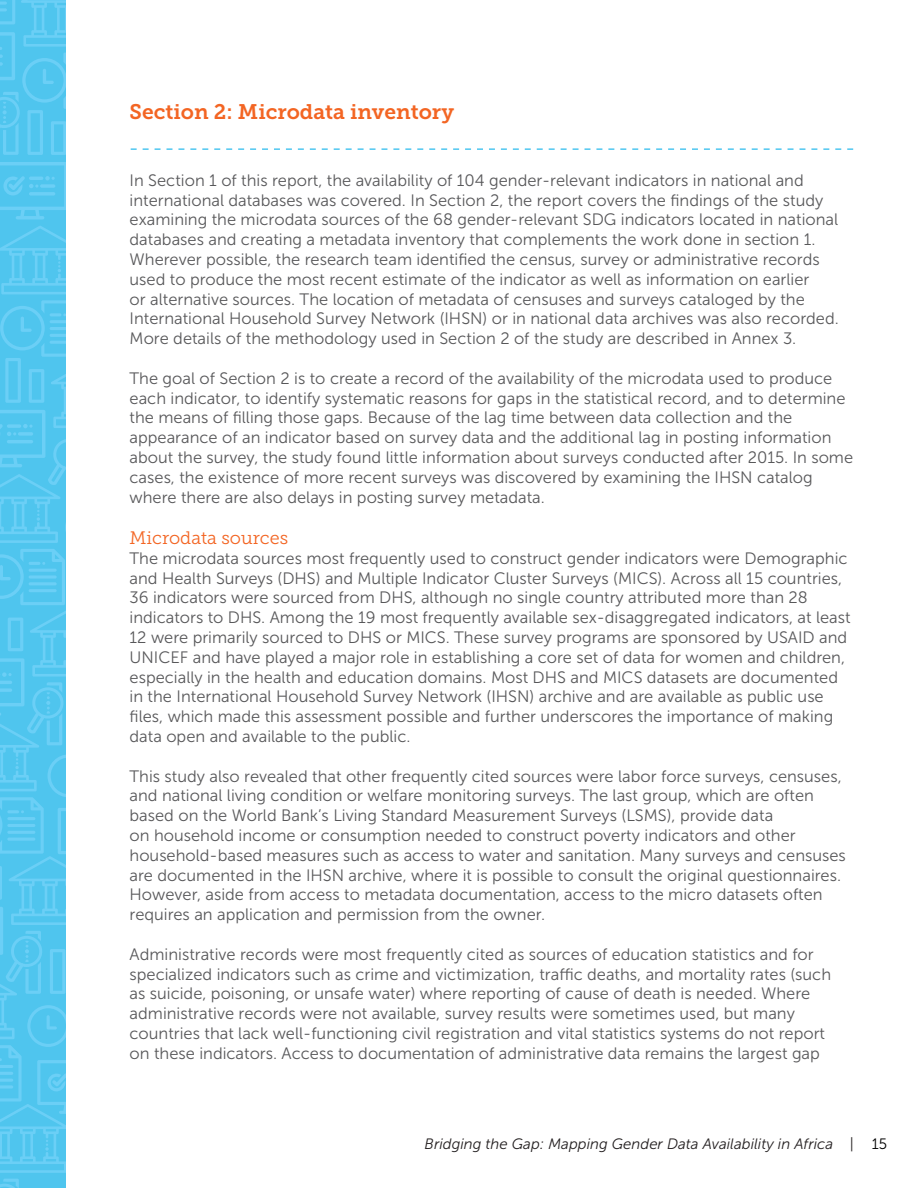
<style>
.page{position:relative;width:918px;height:1188px;background:#fff}
.page>*{position:absolute;margin:0;border:0;box-sizing:border-box;transform-origin:0 0}
.Header_1{font:21px "Museo Slab 700";color:#f36523}
.Header_2{font:18px "Museo Slab 300";color:#f36523}
.t1{font:16.5px/19.8px "Museo Sans 300";color:#58585a}
.t2{font:italic 15px "Museo Sans 300";color:#231f20}
.s1{font-style:normal;color:#000}
</style>
<div class="page">
<div style="left:0;top:0;width:66px;height:1188px;background:#4fc5ee"></div>
<svg style="left:0;top:226px;width:66px;height:68px"></svg>
<svg style="left:0;top:162px;width:66px;height:58px"></svg>
<svg style="left:0;top:0;width:66px;height:155px"></svg>
<svg style="left:0;top:1179px;width:19px;height:9px"></svg>
<svg style="left:0;top:300px;width:66px;height:873px"></svg>
<svg style="left:131px;top:148px;width:722px;height:2px"></svg>
<p class="Header_1" style="left:130px;top:100px;width:326px">Section 2: Microdata inventory</p>
<p class="t1" style="left:130px;top:170px;width:711px">In Section 1 of this report, the availability of 104 gender-relevant indicators in national and international databases was covered. In Section 2, the report covers the findings of the study examining the microdata sources of the 68 gender-relevant SDG indicators located in national databases and creating a metadata inventory that complements the work done in section 1.<br>Wherever possible, the research team identified the census, survey or administrative records used to produce the most recent estimate of the indicator as well as information on earlier<br>or alternative sources. The location of metadata of censuses and surveys cataloged by the International Household Survey Network (IHSN) or in national data archives was also recorded.<br>More details of the methodology used in Section 2 of the study are described in Annex 3.</p>
<p class="t1" style="left:130px;top:368px;width:725px">The goal of Section 2 is to create a record of the availability of the microdata used to produce each indicator, to identify systematic reasons for gaps in the statistical record, and to determine the means of filling those gaps. Because of the lag time between data collection and the appearance of an indicator based on survey data and the additional lag in posting information about the survey, the study found little information about surveys conducted after 2015. In some cases, the existence of more recent surveys was discovered by examining the IHSN catalog where there are also delays in posting survey metadata.</p>
<p class="Header_2" style="left:130px;top:528px;width:160px">Microdata sources</p>
<p class="t1" style="left:130px;top:548px;width:723px">The microdata sources most frequently used to construct gender indicators were Demographic and Health Surveys (DHS) and Multiple Indicator Cluster Surveys (MICS). Across all 15 countries, 36 indicators were sourced from DHS, although no single country attributed more than 28 indicators to DHS. Among the 19 most frequently available sex-disaggregated indicators, at least 12 were primarily sourced to DHS or MICS. These survey programs are sponsored by USAID and UNICEF and have played a major role in establishing a core set of data for women and children, especially in the health and education domains. Most DHS and MICS datasets are documented in the International Household Survey Network (IHSN) archive and are available as public use files, which made this assessment possible and further underscores the importance of making data open and available to the public.</p>
<p class="t1" style="left:130px;top:766px;width:718px">This study also revealed that other frequently cited sources were labor force surveys, censuses, and national living condition or welfare monitoring surveys. The last group, which are often based on the World Bank’s Living Standard Measurement Surveys (LSMS), provide data<br>on household income or consumption needed to construct poverty indicators and other household-based measures such as access to water and sanitation. Many surveys and censuses are documented in the IHSN archive, where it is possible to consult the original questionnaires.<br>However, aside from access to metadata documentation, access to the micro datasets often requires an application and permission from the owner.</p>
<p class="t1" style="left:130px;top:944px;width:703px">Administrative records were most frequently cited as sources of education statistics and for specialized indicators such as crime and victimization, traffic deaths, and mortality rates (such as suicide, poisoning, or unsafe water) where reporting of cause of death is needed. Where administrative records were not available, survey results were sometimes used, but many countries that lack well-functioning civil registration and vital statistics systems do not report on these indicators. Access to documentation of administrative data remains the largest gap</p>
<p class="t2" style="left:425px;top:1136px;width:464px">Bridging the Gap: Mapping Gender Data Availability in Africa | <span class="s1">15</span></p>
</div>
